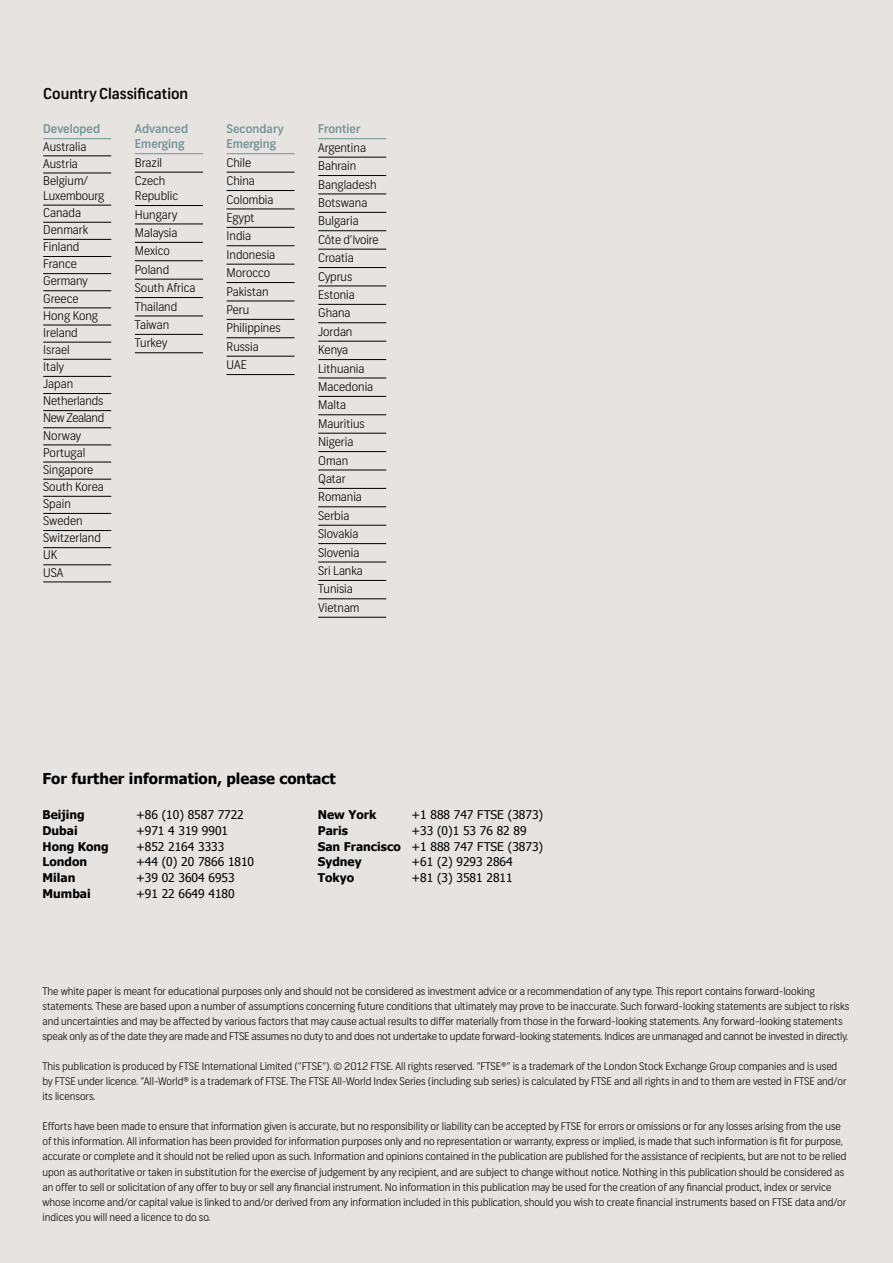
<style>
.page{position:relative;width:893px;height:1263px;background:#e6e3e1}
.page>*{position:absolute;margin:0;border:0;box-sizing:border-box;transform-origin:0 0}
.t1{font:700 15px "Tahoma";color:#000}
.t2{font:500 15px "Frank";color:#000}
.t3{font:300 12px/18.5px "Frank";color:#000}
.t4{font:12px/15.8px "Tahoma";color:#000}
.t5{font:700 12px "Tahoma";color:#000}
.t6{font:500 12px/15px "Frank";color:#709294}
.t7{font:300 10.5px/15px "Frank";color:#000}
.s1{font-weight:700}
</style>
<div class="page">
<hr style="left:43px;top:138px;width:68px;height:1px;background:#709294">
<hr style="left:43px;top:156px;width:68px;height:1px;background:#000">
<hr style="left:43px;top:173px;width:68px;height:1px;background:#000">
<hr style="left:43px;top:205px;width:68px;height:1px;background:#000">
<hr style="left:43px;top:222px;width:68px;height:1px;background:#000">
<hr style="left:43px;top:239px;width:68px;height:1px;background:#000">
<hr style="left:43px;top:256px;width:68px;height:1px;background:#000">
<hr style="left:43px;top:273px;width:68px;height:1px;background:#000">
<hr style="left:43px;top:290px;width:68px;height:1px;background:#000">
<hr style="left:43px;top:308px;width:68px;height:1px;background:#000">
<hr style="left:43px;top:325px;width:68px;height:1px;background:#000">
<hr style="left:43px;top:342px;width:68px;height:1px;background:#000">
<hr style="left:43px;top:359px;width:68px;height:1px;background:#000">
<hr style="left:43px;top:376px;width:68px;height:1px;background:#000">
<hr style="left:43px;top:393px;width:68px;height:1px;background:#000">
<hr style="left:43px;top:410px;width:68px;height:1px;background:#000">
<hr style="left:43px;top:427px;width:68px;height:1px;background:#000">
<hr style="left:43px;top:445px;width:68px;height:1px;background:#000">
<hr style="left:43px;top:462px;width:68px;height:1px;background:#000">
<hr style="left:43px;top:479px;width:68px;height:1px;background:#000">
<hr style="left:43px;top:496px;width:68px;height:1px;background:#000">
<hr style="left:43px;top:513px;width:68px;height:1px;background:#000">
<hr style="left:43px;top:530px;width:68px;height:1px;background:#000">
<hr style="left:43px;top:547px;width:68px;height:1px;background:#000">
<hr style="left:43px;top:564px;width:68px;height:1px;background:#000">
<hr style="left:43px;top:582px;width:68px;height:1px;background:#000">
<hr style="left:135px;top:153px;width:68px;height:1px;background:#709294">
<hr style="left:135px;top:172px;width:68px;height:1px;background:#000">
<hr style="left:135px;top:205px;width:68px;height:1px;background:#000">
<hr style="left:135px;top:224px;width:68px;height:1px;background:#000">
<hr style="left:135px;top:242px;width:68px;height:1px;background:#000">
<hr style="left:135px;top:260px;width:68px;height:1px;background:#000">
<hr style="left:135px;top:279px;width:68px;height:1px;background:#000">
<hr style="left:135px;top:297px;width:68px;height:1px;background:#000">
<hr style="left:135px;top:316px;width:68px;height:1px;background:#000">
<hr style="left:135px;top:334px;width:68px;height:1px;background:#000">
<hr style="left:135px;top:352px;width:68px;height:1px;background:#000">
<hr style="left:227px;top:153px;width:68px;height:1px;background:#709294">
<hr style="left:227px;top:172px;width:68px;height:1px;background:#000">
<hr style="left:227px;top:190px;width:68px;height:1px;background:#000">
<hr style="left:227px;top:209px;width:68px;height:1px;background:#000">
<hr style="left:227px;top:227px;width:68px;height:1px;background:#000">
<hr style="left:227px;top:245px;width:68px;height:1px;background:#000">
<hr style="left:227px;top:264px;width:68px;height:1px;background:#000">
<hr style="left:227px;top:282px;width:68px;height:1px;background:#000">
<hr style="left:227px;top:301px;width:68px;height:1px;background:#000">
<hr style="left:227px;top:319px;width:68px;height:1px;background:#000">
<hr style="left:227px;top:337px;width:68px;height:1px;background:#000">
<hr style="left:227px;top:356px;width:68px;height:1px;background:#000">
<hr style="left:227px;top:374px;width:68px;height:1px;background:#000">
<hr style="left:318px;top:138px;width:68px;height:1px;background:#709294">
<hr style="left:318px;top:157px;width:68px;height:1px;background:#000">
<hr style="left:318px;top:175px;width:68px;height:1px;background:#000">
<hr style="left:318px;top:194px;width:68px;height:1px;background:#000">
<hr style="left:318px;top:212px;width:68px;height:1px;background:#000">
<hr style="left:318px;top:230px;width:68px;height:1px;background:#000">
<hr style="left:318px;top:249px;width:68px;height:1px;background:#000">
<hr style="left:318px;top:267px;width:68px;height:1px;background:#000">
<hr style="left:318px;top:286px;width:68px;height:1px;background:#000">
<hr style="left:318px;top:304px;width:68px;height:1px;background:#000">
<hr style="left:318px;top:322px;width:68px;height:1px;background:#000">
<hr style="left:318px;top:341px;width:68px;height:1px;background:#000">
<hr style="left:318px;top:359px;width:68px;height:1px;background:#000">
<hr style="left:318px;top:378px;width:68px;height:1px;background:#000">
<hr style="left:318px;top:396px;width:68px;height:1px;background:#000">
<hr style="left:318px;top:414px;width:68px;height:1px;background:#000">
<hr style="left:318px;top:433px;width:68px;height:1px;background:#000">
<hr style="left:318px;top:451px;width:68px;height:1px;background:#000">
<hr style="left:318px;top:470px;width:68px;height:1px;background:#000">
<hr style="left:318px;top:488px;width:68px;height:1px;background:#000">
<hr style="left:318px;top:506px;width:68px;height:1px;background:#000">
<hr style="left:318px;top:525px;width:68px;height:1px;background:#000">
<hr style="left:318px;top:543px;width:68px;height:1px;background:#000">
<hr style="left:318px;top:562px;width:68px;height:1px;background:#000">
<hr style="left:318px;top:580px;width:68px;height:1px;background:#000">
<hr style="left:318px;top:598px;width:68px;height:1px;background:#000">
<hr style="left:318px;top:617px;width:68px;height:1px;background:#000">
<h1 class="t2" style="left:43px;top:85px;width:147px">Country Classification</h1>
<p class="t6" style="left:43px;top:122px;width:58px">Developed</p>
<p class="t3" style="left:43px;top:138px;width:46px;line-height:17.1px">Australia<br>Austria<br>Belgium/</p>
<p class="t3" style="left:43px;top:187px;width:63px;line-height:17.1px">Luxembourg<br>Canada<br>Denmark<br>Finland<br>France<br>Germany<br>Greece<br>Hong Kong<br>Ireland<br>Israel<br>Italy<br>Japan<br>Netherlands<br>New Zealand<br>Norway<br>Portugal<br>Singapore<br>South Korea<br>Spain<br>Sweden<br>Switzerland<br>UK<br>USA</p>
<p class="t6" style="left:135px;top:122px;width:55px">Advanced<br>Emerging</p>
<p class="t3" style="left:135px;top:154px;width:32px">Brazil<br>Czech</p>
<p class="t3" style="left:135px;top:187px;width:62px">Republic<br>Hungary<br>Malaysia<br>Mexico<br>Poland<br>South Africa<br>Thailand<br>Taiwan<br>Turkey</p>
<p class="t6" style="left:227px;top:122px;width:58px">Secondary<br>Emerging</p>
<p class="t3" style="left:227px;top:154px;width:56px">Chile<br>China<br>Colombia<br>Egypt<br>India<br>Indonesia<br>Morocco<br>Pakistan<br>Peru<br>Philippines<br>Russia<br>UAE</p>
<p class="t6" style="left:318px;top:122px;width:44px">Frontier</p>
<p class="t3" style="left:318px;top:139px;width:62px">Argentina<br>Bahrain<br>Bangladesh<br>Botswana<br>Bulgaria<br>Côte d’Ivoire<br>Croatia<br>Cyprus<br>Estonia<br>Ghana<br>Jordan<br>Kenya<br>Lithuania<br>Macedonia<br>Malta<br>Mauritius<br>Nigeria<br>Oman<br>Qatar<br>Romania<br>Serbia<br>Slovakia<br>Slovenia<br>Sri Lanka<br>Tunisia<br>Vietnam</p>
<h1 class="t1" style="left:43px;top:768px;width:295px">For further information, please contact</h1>
<p class="t5" style="left:43px;top:806px;width:44px">Beijing</p>
<p class="t4" style="left:136px;top:806px;width:109px">+86 (10) 8587 7722</p>
<p class="t5" style="left:43px;top:822px;width:37px">Dubai</p>
<p class="t4" style="left:136px;top:822px;width:94px">+971 4 319 9901</p>
<p class="t5" style="left:43px;top:838px;width:68px">Hong Kong</p>
<p class="t4" style="left:136px;top:838px;width:90px">+852 2164 3333</p>
<p class="t5" style="left:43px;top:853px;width:46px">London</p>
<p class="t4" style="left:136px;top:853px;width:120px">+44 (0) 20 7866 1810</p>
<p class="t5" style="left:43px;top:869px;width:34px">Milan</p>
<p class="t4" style="left:136px;top:869px;width:100px">+39 02 3604 6953</p>
<p class="t5" style="left:43px;top:885px;width:50px">Mumbai</p>
<p class="t4" style="left:136px;top:885px;width:100px">+91 22 6649 4180</p>
<p class="t5" style="left:318px;top:806px;width:60px">New York</p>
<p class="t4" style="left:411px;top:806px;width:133px">+1 888 747 FTSE (3873)</p>
<p class="t5" style="left:318px;top:822px;width:32px">Paris</p>
<p class="t4" style="left:318px;top:822px;width:227px;text-indent:94px">+33 (0)1 53 76 82 89<br><span class="s1">San Francisco</span> +1 888 747 FTSE (3873)<br><span class="s1">Sydney</span></p>
<p class="t4" style="left:411px;top:853px;width:103px">+61 (2) 9293 2864</p>
<p class="t5" style="left:318px;top:869px;width:38px">Tokyo</p>
<p class="t4" style="left:411px;top:869px;width:103px">+81 (3) 3581 2811</p>
<p class="t7" style="left:43px;top:984px;width:808px">The white paper is meant for educational purposes only and should not be considered as investment advice or a recommendation of any type. This report contains forward-looking statements. These are based upon a number of assumptions concerning future conditions that ultimately may prove to be inaccurate. Such forward-looking statements are subject to risks and uncertainties and may be affected by various factors that may cause actual results to differ materially from those in the forward-looking statements. Any forward-looking statements speak only as of the date they are made and FTSE assumes no duty to and does not undertake to update forward-looking statements. Indices are unmanaged and cannot be invested in directly.</p>
<p class="t7" style="left:43px;top:1059px;width:805px">This publication is produced by FTSE International Limited (“FTSE”). © 2012 FTSE. All rights reserved. “FTSE®” is a trademark of the London Stock Exchange Group companies and is used by FTSE under licence. “All-World® is a trademark of FTSE. The FTSE All-World Index Series (including sub series) is calculated by FTSE and all rights in and to them are vested in FTSE and/or its licensors.</p>
<p class="t7" style="left:43px;top:1119px;width:805px">Efforts have been made to ensure that information given is accurate, but no responsibility or liability can be accepted by FTSE for errors or omissions or for any losses arising from the use of this information. All information has been provided for information purposes only and no representation or warranty, express or implied, is made that such information is fit for purpose, accurate or complete and it should not be relied upon as such. Information and opinions contained in the publication are published for the assistance of recipients, but are not to be relied upon as authoritative or taken in substitution for the exercise of judgement by any recipient, and are subject to change without notice. Nothing in this publication should be considered as an offer to sell or solicitation of any offer to buy or sell any financial instrument. No information in this publication may be used for the creation of any financial product, index or service whose income and/or capital value is linked to and/or derived from any information included in this publication, should you wish to create financial instruments based on FTSE data and/or indices you will need a licence to do so.</p>
</div>
